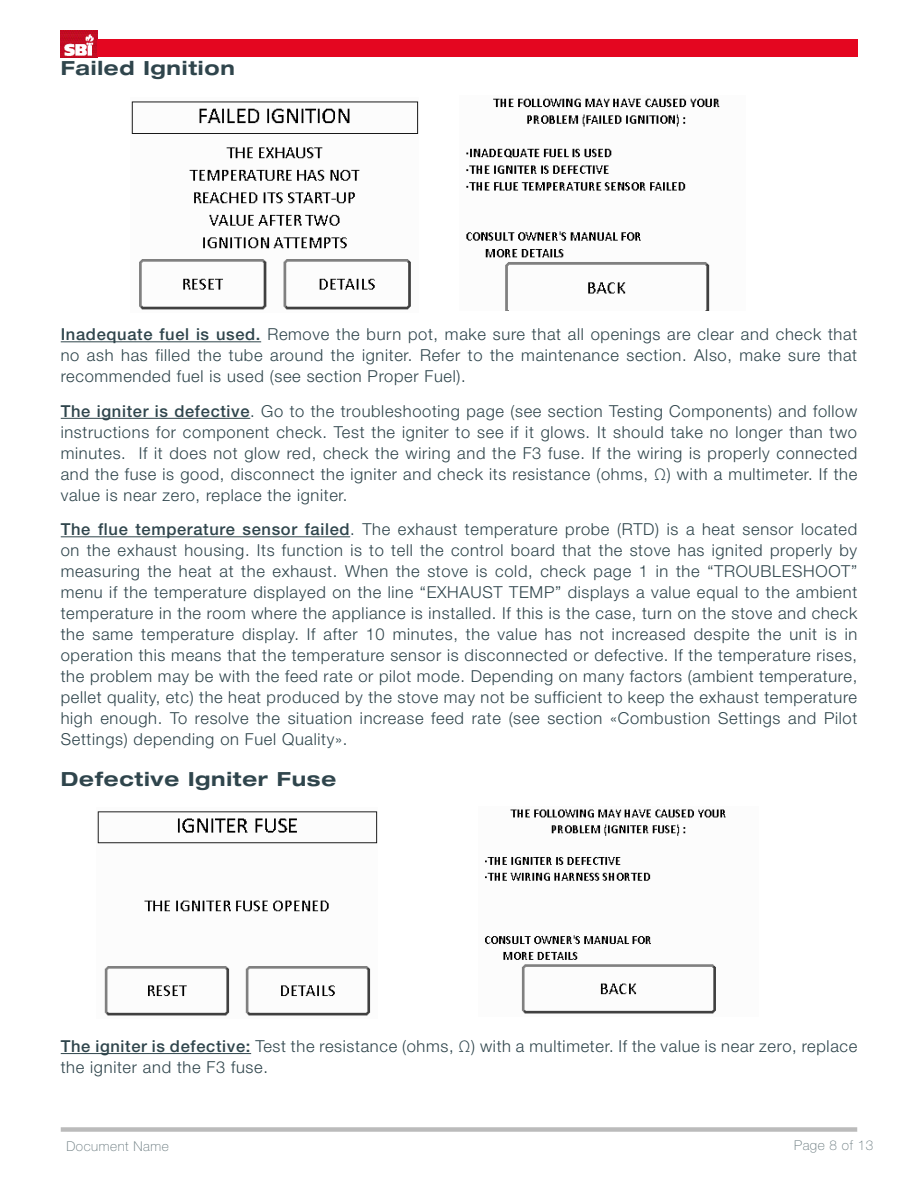
<style>
.page{position:relative;width:918px;height:1188px;background:#fff}
.page>*{position:absolute;margin:0;border:0;box-sizing:border-box;transform-origin:0 0}
.Titre_3{font:700 expanded 19.5px "Helvetica Neue LT Std";letter-spacing:.04em;color:#2f454c}
.t1{font:300 16.5px/21px "Helvetica Neue LT Std";letter-spacing:.04em;color:#2f454c;text-align:justify}
.t2{font:100 13.5px "Helvetica Neue LT Std";letter-spacing:.04em;color:#637479}
.s1{font-weight:500}
</style>
<div class="page">
<img style="left:61px;top:30px;width:36px;height:27px">
<div style="left:97px;top:39px;width:760px;height:18px;background:#e40620"></div>
<div style="left:61px;top:1127px;width:796px;height:5px;background:#bbb"></div>
<hr style="left:61px;top:341px;width:200px;height:1px;background:#2f454c">
<hr style="left:61px;top:418px;width:189px;height:1px;background:#2f454c">
<hr style="left:61px;top:536px;width:289px;height:1px;background:#2f454c">
<hr style="left:61px;top:1053px;width:190px;height:1px;background:#2f454c">
<img style="left:131px;top:101px;width:287px;height:209px">
<img style="left:466px;top:98px;width:254px;height:213px">
<img style="left:97px;top:811px;width:280px;height:205px">
<img style="left:485px;top:809px;width:241px;height:205px">
<p class="Titre_3" style="left:61px;top:55px;width:176px">Failed Ignition</p>
<p class="t1" style="left:61px;top:323px;width:798px"><span class="s1">Inadequate fuel is used.</span> Remove the burn pot, make sure that all openings are clear and check that no ash has filled the tube around the igniter. Refer to the maintenance section. Also, make sure that recommended fuel is used (see section Proper Fuel).</p>
<p class="t1" style="left:61px;top:400px;width:798px"><span class="s1">The igniter is defective</span>. Go to the troubleshooting page (see section Testing Components) and follow instructions for component check. Test the igniter to see if it glows. It should take no longer than two minutes. If it does not glow red, check the wiring and the F3 fuse. If the wiring is properly connected and the fuse is good, disconnect the igniter and check its resistance (ohms, Ω) with a multimeter. If the value is near zero, replace the igniter.</p>
<p class="t1" style="left:61px;top:518px;width:798px"><span class="s1">The flue temperature sensor failed</span>. The exhaust temperature probe (RTD) is a heat sensor located on the exhaust housing. Its function is to tell the control board that the stove has ignited properly by measuring the heat at the exhaust. When the stove is cold, check page 1 in the “TROUBLESHOOT” menu if the temperature displayed on the line “EXHAUST TEMP” displays a value equal to the ambient temperature in the room where the appliance is installed. If this is the case, turn on the stove and check the same temperature display. If after 10 minutes, the value has not increased despite the unit is in operation this means that the temperature sensor is disconnected or defective. If the temperature rises, the problem may be with the feed rate or pilot mode. Depending on many factors (ambient temperature, pellet quality, etc) the heat produced by the stove may not be sufficient to keep the exhaust temperature high enough. To resolve the situation increase feed rate (see section «Combustion Settings and Pilot Settings) depending on Fuel Quality».</p>
<p class="Titre_3" style="left:61px;top:767px;width:277px">Defective Igniter Fuse</p>
<p class="t1" style="left:61px;top:1035px;width:798px"><span class="s1">The igniter is defective:</span> Test the resistance (ohms, Ω) with a multimeter. If the value is near zero, replace the igniter and the F3 fuse.</p>
<p class="t2" style="left:66px;top:1138px;width:104px">Document Name</p>
<p class="t2" style="left:794px;top:1138px;width:81px">Page 8 of 13</p>
</div>
